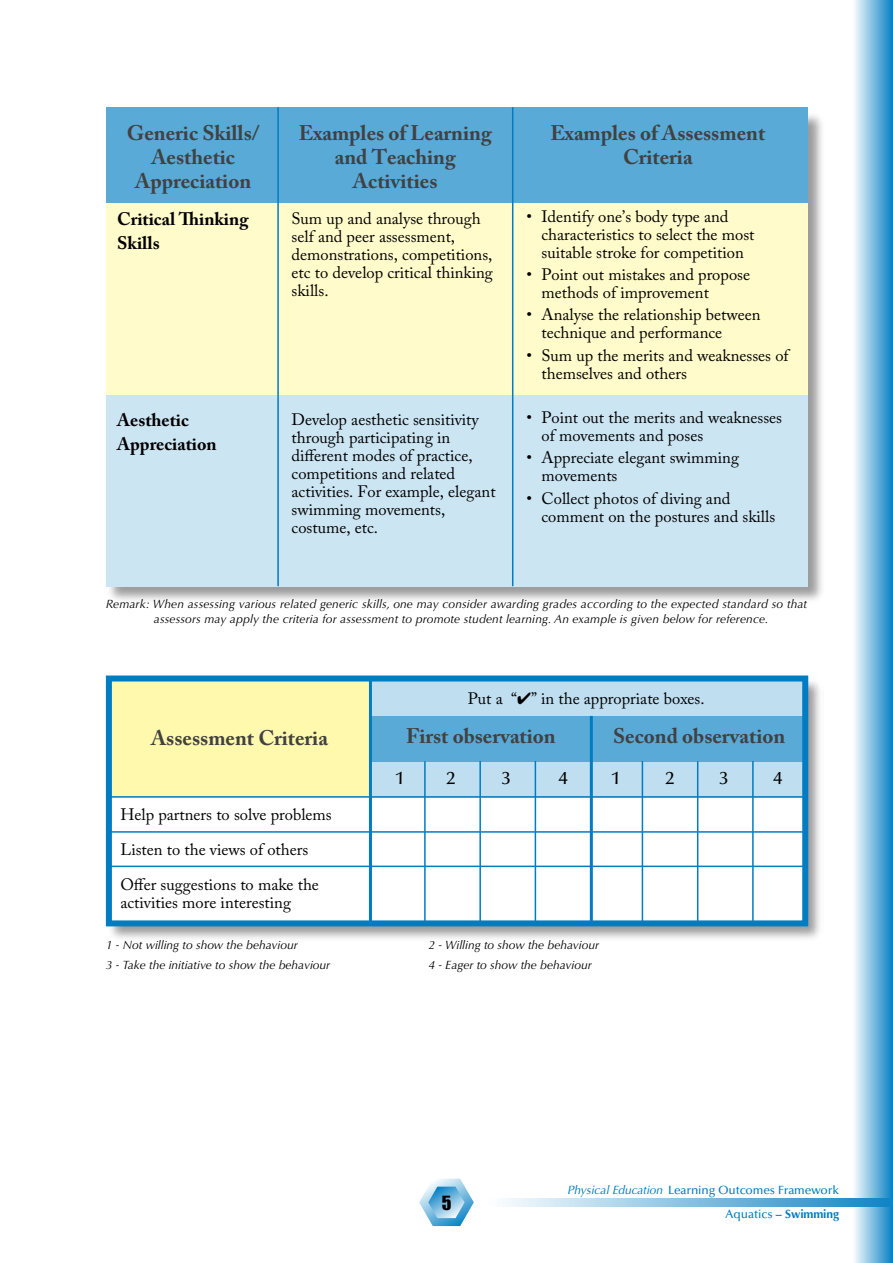
<style>
.page{position:relative;width:893px;height:1263px;background:#fff}
.page>*{position:absolute;margin:0;border:0;box-sizing:border-box;transform-origin:0 0}
.t1{font:700 21px/24px "Adobe Caslon Pro";color:#414142;text-align:center}
.t2{font:700 18px/24px "Adobe Caslon Pro";color:#000}
.t3{font:500 18px "Optima";color:#000}
.t4{font:16.5px/18px "Adobe Caslon Pro";color:#000}
.t5{font:italic 12px/15px "Optima";letter-spacing:.01em;color:#000}
.t6{font:500 12px/24.8px "Optima";letter-spacing:-.01em;color:#007cc2;text-align:right}
.s1{font-weight:400;font-style:italic}
.s2{font-weight:700}
</style>
<div class="page">
<div style="left:852px;top:0;width:41px;height:1263px;background:linear-gradient(to right,#fff,#0880c4)"></div>
<svg style="left:505px;top:1198px;width:388px;height:9px;background:#81bee0"></svg>
<div style="left:107px;top:676px;width:717px;height:266px;background:#000;opacity:.4"></div>
<div style="left:107px;top:677px;width:699px;height:246px;background:#fff"></div>
<div style="left:110px;top:679px;width:693px;height:119px;background:#fff9ad"></div>
<div style="left:370px;top:676px;width:438px;height:122px;background:#bfdef0"></div>
<div style="left:370px;top:716px;width:438px;height:45px;background:#59aad7"></div>
<hr style="left:590px;top:716px;width:3px;height:207px;background:#007cc2">
<hr style="left:369px;top:678px;width:3px;height:245px;background:#007cc2">
<hr style="left:535px;top:761px;width:1px;height:162px;background:#007cc2">
<hr style="left:479px;top:761px;width:2px;height:162px;background:#007cc2">
<hr style="left:424px;top:761px;width:2px;height:162px;background:#007cc2">
<hr style="left:107px;top:831px;width:698px;height:2px;background:#007cc2">
<hr style="left:107px;top:865px;width:698px;height:2px;background:#007cc2">
<hr style="left:752px;top:761px;width:2px;height:162px;background:#007cc2">
<hr style="left:697px;top:761px;width:1px;height:162px;background:#007cc2">
<hr style="left:642px;top:761px;width:1px;height:162px;background:#007cc2">
<hr style="left:107px;top:796px;width:698px;height:2px;background:#007cc2">
<div style="left:105px;top:111px;width:721px;height:494px;background:#000;opacity:.4"></div>
<div style="left:106px;top:111px;width:701px;height:475px;background:#fffbcb"></div>
<div style="left:106px;top:395px;width:701px;height:191px;background:#cce5f3"></div>
<div style="left:106px;top:107px;width:701px;height:96px;background:#59aad7"></div>
<hr style="left:277px;top:107px;width:2px;height:479px;background:#007cc2">
<hr style="left:512px;top:107px;width:1px;height:479px;background:#007cc2">
<div style="left:106px;top:675px;width:702px;height:251px;border:6px solid #007cc2"></div>
<svg style="left:419px;top:1179px;width:55px;height:47px"></svg>
<p class="t1" style="left:127px;top:121px;width:134px">Generic Skills/<br>Aesthetic<br>Appreciation</p>
<p class="t2" style="left:117px;top:207px;width:133px">Critical Thinking<br>Skills</p>
<p class="t2" style="left:117px;top:408px;width:101px">Aesthetic<br>Appreciation</p>
<p class="t1" style="left:299px;top:121px;width:194px">Examples of Learning and Teaching<br>Activities</p>
<p class="t4" style="left:292px;top:209px;width:203px">Sum up and analyse through self and peer assessment, demonstrations, competitions, etc to develop critical thinking skills.</p>
<p class="t4" style="left:292px;top:410px;width:205px">Develop aesthetic sensitivity through participating in different modes of practice, competitions and related activities. For example, elegant swimming movements, costume, etc.</p>
<p class="t1" style="left:550px;top:121px;width:216px">Examples of Assessment<br>Criteria</p>
<p class="t4" style="left:541px;top:207px;width:214px;text-indent:-15px">• Identify one’s body type and characteristics to select the most suitable stroke for competition</p>
<p class="t4" style="left:541px;top:265px;width:210px;text-indent:-15px">• Point out mistakes and propose methods of improvement</p>
<p class="t4" style="left:541px;top:306px;width:221px;text-indent:-15px">• Analyse the relationship between technique and performance</p>
<p class="t4" style="left:541px;top:346px;width:249px;text-indent:-15px">• Sum up the merits and weaknesses of themselves and others</p>
<p class="t4" style="left:541px;top:408px;width:242px;text-indent:-15px">• Point out the merits and weaknesses of movements and poses</p>
<p class="t4" style="left:541px;top:449px;width:199px;text-indent:-15px">• Appreciate elegant swimming movements</p>
<p class="t4" style="left:541px;top:489px;width:235px;text-indent:-15px">• Collect photos of diving and comment on the postures and skills</p>
<p class="t5" style="left:154px;top:596px;width:655px;text-indent:-48px">Remark: When assessing various related generic skills, one may consider awarding grades according to the expected standard so that assessors may apply the criteria for assessment to promote student learning. An example is given below for reference.</p>
<p class="t1" style="left:151px;top:725px;width:178px">Assessment Criteria</p>
<p class="t4" style="left:120px;top:797px;width:213px;line-height:35px">Help partners to solve problems<br>Listen to the views of others<br>Offer suggestions to make the</p>
<p class="t4" style="left:120px;top:893px;width:172px">activities more interesting</p>
<p class="t4" style="left:468px;top:690px;width:238px">Put a “✔” in the appropriate boxes.</p>
<p class="t1" style="left:406px;top:724px;width:151px">First observation</p>
<p class="t1" style="left:613px;top:724px;width:174px">Second observation</p>
<p class="t3" style="left:395px;top:768px;width:10px">1</p>
<p class="t3" style="left:446px;top:768px;width:10px">2</p>
<p class="t3" style="left:502px;top:768px;width:10px">3</p>
<p class="t3" style="left:559px;top:768px;width:10px">4</p>
<p class="t3" style="left:611px;top:768px;width:10px">1</p>
<p class="t3" style="left:665px;top:768px;width:10px">2</p>
<p class="t3" style="left:719px;top:768px;width:10px">3</p>
<p class="t3" style="left:773px;top:768px;width:10px">4</p>
<p class="t5" style="left:106px;top:938px;width:193px">1 - Not willing to show the behaviour</p>
<p class="t5" style="left:428px;top:938px;width:172px">2 - Willing to show the behaviour</p>
<p class="t5" style="left:106px;top:957px;width:226px">3 - Take the initiative to show the behaviour</p>
<p class="t5" style="left:428px;top:957px;width:165px">4 - Eager to show the behaviour</p>
<p class="t6" style="left:567px;top:1177px;width:273px"><span class="s1">Physical Education</span> Learning Outcomes Framework<br>Aquatics <span class="s2">– Swimming</span></p>
</div>
